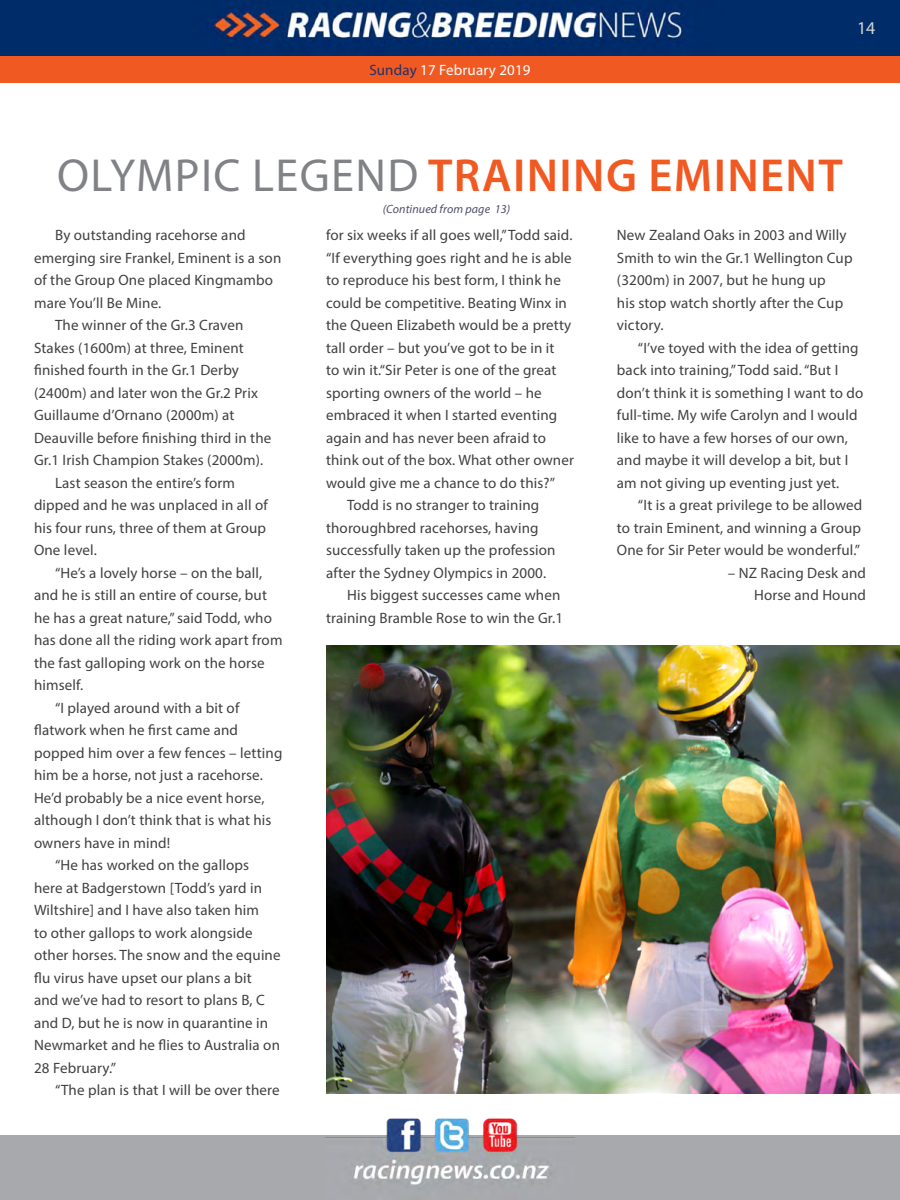
<style>
.page{position:relative;width:900px;height:1200px;background:#fff}
.page>*{position:absolute;margin:0;border:0;box-sizing:border-box;transform-origin:0 0}
.t1{font:600 46.5px "Myriad Pro";letter-spacing:.03em;color:#f15922}
.t2{font:18px "Myriad Pro";color:#d1d4d4}
.t3{font:15px/22.5px "Myriad Pro";letter-spacing:.01em;color:#414042}
.t4{font:15px "Myriad Pro";letter-spacing:.01em;color:#fff}
.t5{font:italic 12px "Myriad Pro";letter-spacing:.01em;color:#4d4d6b}
.s1{color:#203267}
.s2{font-weight:400;color:#808285}
</style>
<div class="page">
<div style="left:0;top:1136px;width:900px;height:64px;background:#a7a9ac"></div>
<img style="left:325px;top:1118px;width:250px;height:67px">
<div style="left:0;top:56px;width:900px;height:27px;background:#f15922"></div>
<img style="left:0;top:0;width:900px;height:56px">
<img style="left:326px;top:645px;width:574px;height:449px">
<p class="t4" style="left:369px;top:61px;width:163px"><span class="s1">Sunday</span> 17 February 2019</p>
<p class="t2" style="left:857px;top:17px;width:20px">14</p>
<h1 class="t1" style="left:57px;top:145px;width:787px"><span class="s2">Olympic legend</span> TRAINING EMINENT</h1>
<p class="t3" style="left:326px;top:224px;width:248px">for six weeks if all goes well,” Todd said.</p>
<p class="t3" style="left:326px;top:246px;width:247px">“If everything goes right and he is able</p>
<p class="t3" style="left:326px;top:269px;width:236px">to reproduce his best form, I think he</p>
<p class="t3" style="left:326px;top:291px;width:242px">could be competitive. Beating Winx in</p>
<p class="t3" style="left:326px;top:314px;width:247px">the Queen Elizabeth would be a pretty</p>
<p class="t3" style="left:326px;top:336px;width:230px">tall order – but you’ve got to be in it</p>
<p class="t3" style="left:326px;top:359px;width:232px">to win it.“Sir Peter is one of the great</p>
<p class="t3" style="left:326px;top:381px;width:217px">sporting owners of the world – he</p>
<p class="t3" style="left:326px;top:404px;width:233px">embraced it when I started eventing</p>
<p class="t3" style="left:326px;top:426px;width:222px">again and has never been afraid to</p>
<p class="t3" style="left:326px;top:449px;width:249px">think out of the box. What other owner</p>
<p class="t3" style="left:326px;top:471px;width:231px">would give me a chance to do this?”</p>
<p class="t3" style="left:347px;top:494px;width:194px">Todd is no stranger to training</p>
<p class="t3" style="left:326px;top:516px;width:214px">thoroughbred racehorses, having</p>
<p class="t3" style="left:326px;top:539px;width:231px">successfully taken up the profession</p>
<p class="t3" style="left:326px;top:561px;width:222px">after the Sydney Olympics in 2000.</p>
<p class="t3" style="left:347px;top:584px;width:215px">His biggest successes came when</p>
<p class="t3" style="left:326px;top:606px;width:239px">training Bramble Rose to win the Gr.1</p>
<p class="t5" style="left:383px;top:202px;width:129px">(Continued from page 13)</p>
<p class="t3" style="left:55px;top:224px;width:192px">By outstanding racehorse and</p>
<p class="t3" style="left:34px;top:246px;width:249px">emerging sire Frankel, Eminent is a son</p>
<p class="t3" style="left:34px;top:269px;width:241px">of the Group One placed Kingmambo</p>
<p class="t3" style="left:34px;top:291px;width:129px">mare You’ll Be Mine.</p>
<p class="t3" style="left:55px;top:314px;width:190px">The winner of the Gr.3 Craven</p>
<p class="t3" style="left:34px;top:336px;width:211px">Stakes (1600m) at three, Eminent</p>
<p class="t3" style="left:34px;top:359px;width:206px">finished fourth in the Gr.1 Derby</p>
<p class="t3" style="left:34px;top:381px;width:226px">(2400m) and later won the Gr.2 Prix</p>
<p class="t3" style="left:34px;top:404px;width:202px">Guillaume d’Ornano (2000m) at</p>
<p class="t3" style="left:34px;top:426px;width:239px">Deauville before finishing third in the</p>
<p class="t3" style="left:34px;top:449px;width:231px">Gr.1 Irish Champion Stakes (2000m).</p>
<p class="t3" style="left:55px;top:471px;width:182px">Last season the entire’s form</p>
<p class="t3" style="left:34px;top:494px;width:235px">dipped and he was unplaced in all of</p>
<p class="t3" style="left:34px;top:516px;width:234px">his four runs, three of them at Group</p>
<p class="t3" style="left:34px;top:539px;width:64px">One level.</p>
<p class="t3" style="left:55px;top:561px;width:209px">“He’s a lovely horse – on the ball,</p>
<p class="t3" style="left:34px;top:584px;width:234px">and he is still an entire of course, but</p>
<p class="t3" style="left:34px;top:606px;width:239px">he has a great nature,” said Todd, who</p>
<p class="t3" style="left:34px;top:629px;width:250px">has done all the riding work apart from</p>
<p class="t3" style="left:34px;top:651px;width:232px">the fast galloping work on the horse</p>
<p class="t3" style="left:34px;top:674px;width:51px">himself.</p>
<p class="t3" style="left:55px;top:696px;width:186px">“I played around with a bit of</p>
<p class="t3" style="left:34px;top:719px;width:206px">flatwork when he first came and</p>
<p class="t3" style="left:34px;top:741px;width:250px">popped him over a few fences – letting</p>
<p class="t3" style="left:34px;top:764px;width:230px">him be a horse, not just a racehorse.</p>
<p class="t3" style="left:34px;top:786px;width:232px">He’d probably be a nice event horse,</p>
<p class="t3" style="left:34px;top:809px;width:239px">although I don’t think that is what his</p>
<p class="t3" style="left:34px;top:831px;width:138px">owners have in mind!</p>
<p class="t3" style="left:55px;top:854px;width:196px">“He has worked on the gallops</p>
<p class="t3" style="left:34px;top:876px;width:230px">here at Badgerstown [Todd’s yard in</p>
<p class="t3" style="left:34px;top:899px;width:227px">Wiltshire] and I have also taken him</p>
<p class="t3" style="left:34px;top:921px;width:220px">to other gallops to work alongside</p>
<p class="t3" style="left:34px;top:944px;width:248px">other horses. The snow and the equine</p>
<p class="t3" style="left:34px;top:966px;width:219px">flu virus have upset our plans a bit</p>
<p class="t3" style="left:34px;top:989px;width:231px">and we’ve had to resort to plans B, C</p>
<p class="t3" style="left:34px;top:1011px;width:236px">and D, but he is now in quarantine in</p>
<p class="t3" style="left:34px;top:1034px;width:247px">Newmarket and he flies to Australia on</p>
<p class="t3" style="left:34px;top:1056px;width:84px">28 February.”</p>
<p class="t3" style="left:55px;top:1079px;width:226px">“The plan is that I will be over there</p>
<p class="t3" style="left:617px;top:224px;width:237px">New Zealand Oaks in 2003 and Willy<br>Smith to win the Gr.1 Wellington Cup (3200m) in 2007, but he hung up<br>his stop watch shortly after the Cup victory.</p>
<p class="t3" style="left:617px;top:336px;width:248px;text-indent:21px">“I’ve toyed with the idea of getting back into training,” Todd said. “But I don’t think it is something I want to do full-time. My wife Carolyn and I would like to have a few horses of our own, and maybe it will develop a bit, but I am not giving up eventing just yet.</p>
<p class="t3" style="left:617px;top:494px;width:247px;text-align:justify;text-indent:21px">“It is a great privilege to be allowed to train Eminent, and winning a Group One for Sir Peter would be wonderful.”</p>
<p class="t3" style="left:728px;top:561px;width:140px;text-align:right">– NZ Racing Desk and<br>Horse and Hound</p>
</div>
